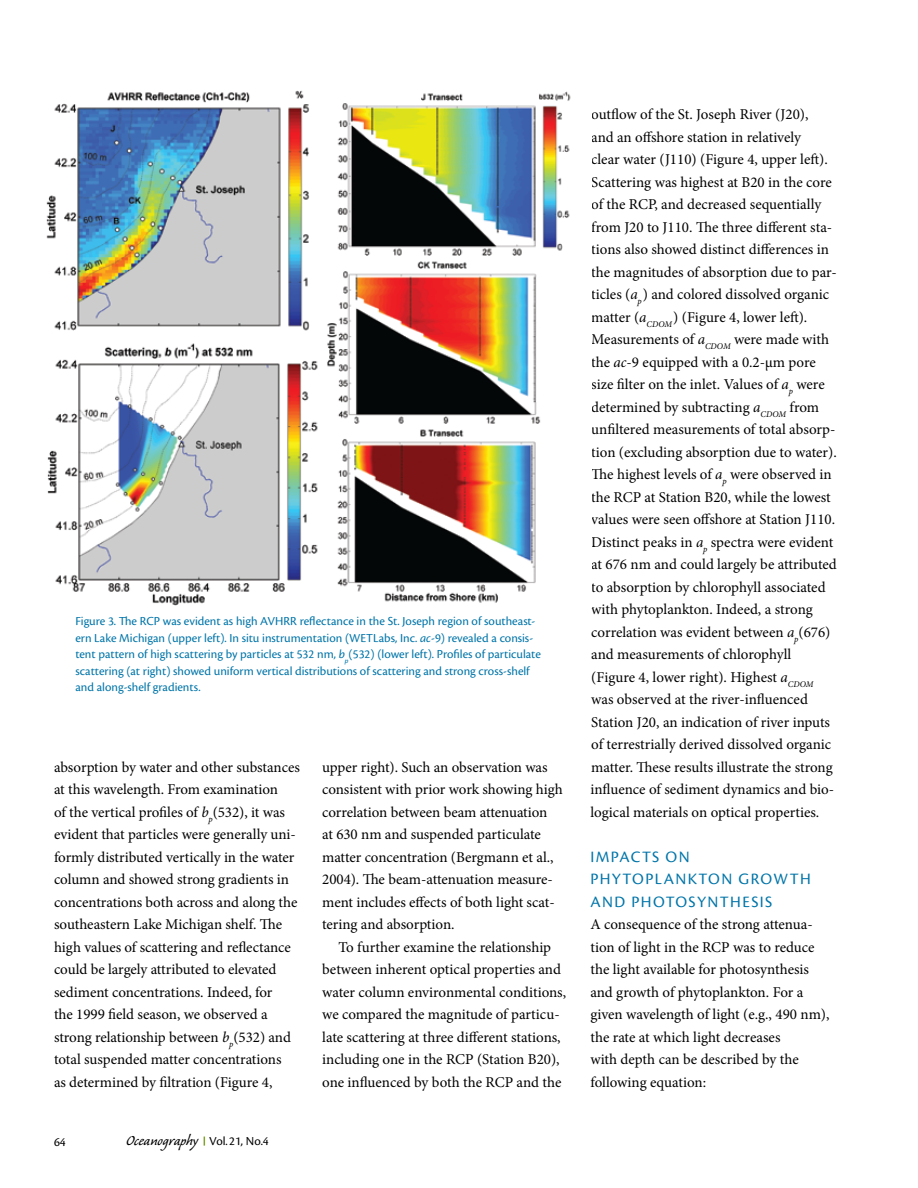
<style>
.page{position:relative;width:918px;height:1188px;background:#fff}
.page>*{position:absolute;margin:0;border:0;box-sizing:border-box;transform-origin:0 0}
.t1{font:18px "Caliban";color:#000}
.t2{font:16.5px/22.5px "Cronos Pro";letter-spacing:.085em;color:#0075a9}
.t3{font:15px/22.5px "Minion Pro";letter-spacing:-.005em;color:#000}
.t4{font:12.75px/16.5px "Cronos Pro";color:#0075a9}
.t5{font:12.75px "Cronos Pro";color:#000}
.s1{font-style:italic}
.s2{font-family:"Cronos Pro";font-size:12.75px}
</style>
<div class="page">
<img style="left:46px;top:90px;width:525px;height:516px">
<p class="t4" style="left:75px;top:613px;width:467px">Figure 3. The RCP was evident as high AVHRR reflectance in the St. Joseph region of southeast&shy;ern Lake Michigan (upper left). In situ instrumentation (WETLabs, Inc. <span class="s1">ac</span>-9) revealed a consis&shy;tent pattern of high scattering by particles at 532 nm, <span class="s1">b</span><sub>p</sub>(532) (lower left). Profiles of particulate scattering (at right) showed uniform vertical distributions of scattering and strong cross-shelf and along-shelf gradients.</p>
<p class="t3" style="left:54px;top:756px;width:247px">absorption by water and other substances at this wavelength. From examination<br>of the vertical profiles of <span class="s1">b</span><sub>p</sub>(532), it was evident that particles were generally uni&shy;formly distributed vertically in the water column and showed strong gradients in concentrations both across and along the southeastern Lake Michigan shelf. The high values of scattering and reflectance could be largely attributed to elevated sediment concentrations. Indeed, for<br>the 1999 field season, we observed a strong relationship between <span class="s1">b</span><sub>p</sub>(532) and total suspended matter concentrations<br>as determined by filtration (Figure 4,</p>
<p class="t3" style="left:322px;top:756px;width:242px">upper right). Such an observation was consistent with prior work showing high correlation between beam attenuation<br>at 630 nm and suspended particulate matter concentration (Bergmann et al., 2004). The beam-attenuation measure&shy;ment includes effects of both light scat&shy;tering and absorption.</p>
<p class="t3" style="left:322px;top:936px;width:245px;text-align:center">To further examine the relationship between inherent optical properties and water column environmental conditions, we compared the magnitude of particu&shy;late scattering at three different stations, including one in the RCP (Station B20), one influenced by both the RCP and the</p>
<p class="t5" style="left:54px;top:1134px;width:13px">64</p>
<p class="t1" style="left:126px;top:1132px;width:144px">Oceanography <span class="s2">Vol.21, No.4</span></p>
<p class="t3" style="left:590px;top:103px;width:248px">outflow of the St. Joseph River (J20),<br>and an offshore station in relatively<br>clear water (J110) (Figure 4, upper left).<br>Scattering was highest at B20 in the core of the RCP, and decreased sequentially from J20 to J110. The three different sta&shy;tions also showed distinct differences in the magnitudes of absorption due to par&shy;ticles (<span class="s1">a</span><sub>p</sub>) and colored dissolved organic matter (<span class="s1">a</span><sub>CDOM</sub>) (Figure 4, lower left).<br>Measurements of <span class="s1">a</span><sub>CDOM</sub> were made with the <span class="s1">ac</span>-9 equipped with a 0.2-µm pore size filter on the inlet. Values of <span class="s1">a</span><sub>p</sub> were determined by subtracting <span class="s1">a</span><sub>CDOM</sub> from unfiltered measurements of total absorp&shy;tion (excluding absorption due to water).<br>The highest levels of <span class="s1">a</span><sub>p</sub> were observed in the RCP at Station B20, while the lowest values were seen offshore at Station J110.<br>Distinct peaks in <span class="s1">a</span><sub>p</sub> spectra were evident at 676 nm and could largely be attributed to absorption by chlorophyll associated with phytoplankton. Indeed, a strong correlation was evident between <span class="s1">a</span><sub>p</sub>(676) and measurements of chlorophyll (Figure 4, lower right). Highest <span class="s1">a</span><sub>CDOM </sub>was observed at the river-influenced Station J20, an indication of river inputs of terrestrially derived dissolved organic matter. These results illustrate the strong influence of sediment dynamics and bio&shy;logical materials on optical properties.</p>
<p class="t2" style="left:590px;top:846px;width:18px">Impac</p>
<p class="t2" style="left:590px;top:846px;width:88px;text-indent:52px">ts on<br>Phytoplank</p>
<p class="t2" style="left:699px;top:868px;width:114px">ton Growth</p>
<p class="t2" style="left:590px;top:891px;width:13px">and</p>
<p class="t2" style="left:631px;top:891px;width:119px">Photosynthesis</p>
<p class="t3" style="left:590px;top:913px;width:241px">A consequence of the strong attenua&shy;tion of light in the RCP was to reduce the light available for photosynthesis and growth of phytoplankton. For a given wavelength of light (e.g., 490 nm), the rate at which light decreases<br>with depth can be described by the following equation:</p>
</div>
